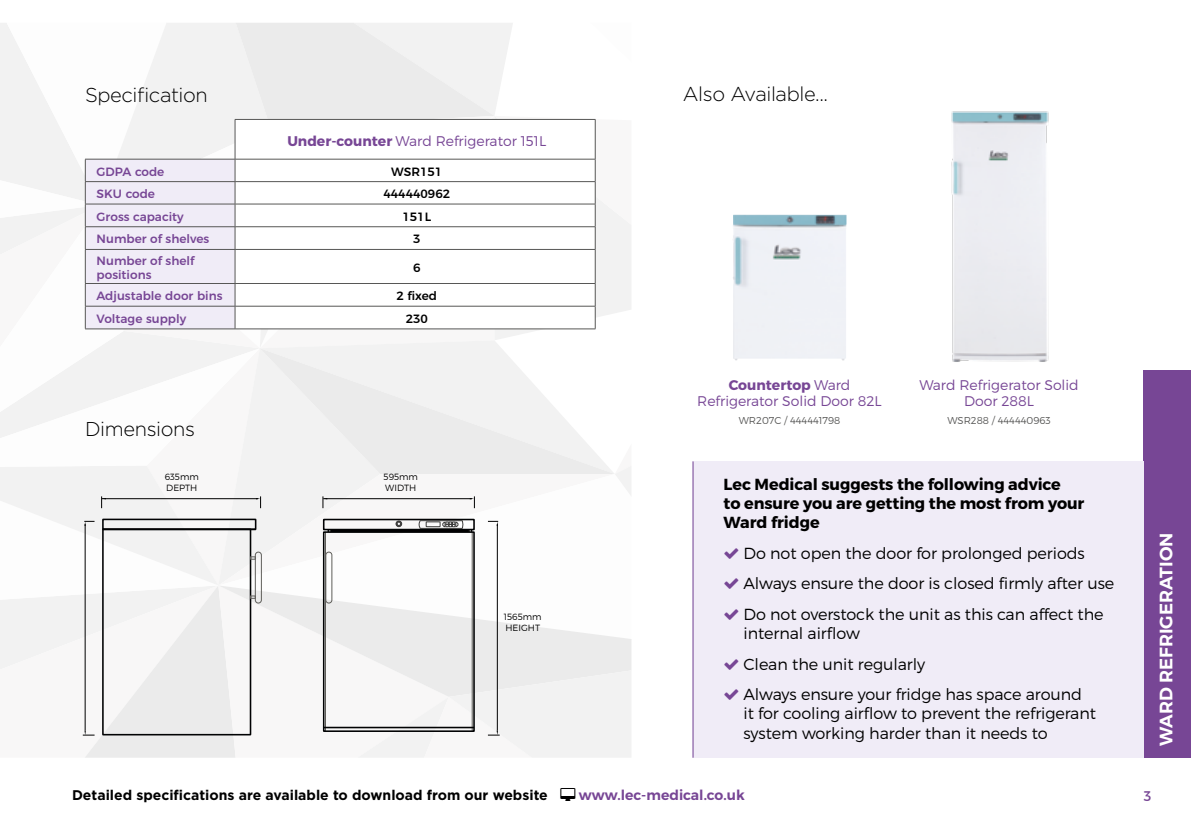
<style>
.page{position:relative;width:1191px;height:840px;background:#fff}
.page>*{position:absolute;margin:0;border:0;box-sizing:border-box;transform-origin:0 0}
.t1{font:300 20px "Gotham";letter-spacing:-.02em;color:#000}
.t2{font:600 18px "Montserrat";color:#fff}
.t3{font:300 16px/30.6px "Montserrat";letter-spacing:-.005em;color:#000}
.t4{font:700 16px/19.2px "Montserrat";letter-spacing:-.005em;color:#000}
.t5{font:300 14px/16.8px "Montserrat";color:#774695;text-align:center}
.t6{font:700 14px "Gotham";color:#000}
.t7{font:600 14px "Montserrat";color:#774695}
.t8{font:14px "Montserrat";color:#774695}
.t9{font:500 12px/14.4px "Montserrat";color:#774695}
.t10{font:500 12px "Montserrat";color:#000}
.t11{font:300 10px "Montserrat";color:#575756}
.t12{font:300 9px/10.8px "Montserrat";color:#000}
.s1{font-weight:700}
</style>
<div class="page">
<div style="left:1143px;top:370px;width:48px;height:387px;background:#774695"></div>
<img style="left:733px;top:214px;width:113px;height:146px">
<img style="left:951px;top:111px;width:98px;height:251px">
<svg style="left:0;top:23px;width:631px;height:734px"></svg>
<hr style="left:85px;top:328px;width:150px;height:1px;background:#575756">
<hr style="left:235px;top:328px;width:360px;height:1px;background:#575756">
<hr style="left:235px;top:120px;width:1px;height:39px;background:#575756">
<hr style="left:85px;top:159px;width:150px;height:1px;background:#575756">
<hr style="left:235px;top:159px;width:360px;height:1px;background:#575756">
<div style="left:692px;top:461px;width:451px;height:296px;background:#f0ecf7"></div>
<hr style="left:692px;top:461px;width:1px;height:296px;background:#774695">
<p class="t1" style="left:85px;top:82px;width:124px">Specification</p>
<p class="t5" style="left:287px;top:132px;width:260px"><span class="s1">Under-counter</span> Ward Refrigerator 151L</p>
<p class="t9" style="left:97px;top:163px;width:69px">GDPA code</p>
<p class="t10" style="left:391px;top:162px;width:52px">WSR151</p>
<p class="t9" style="left:97px;top:185px;width:60px">SKU code</p>
<p class="t10" style="left:383px;top:184px;width:68px">444440962</p>
<p class="t9" style="left:97px;top:208px;width:89px">Gross capacity</p>
<p class="t10" style="left:402px;top:206px;width:30px">151L</p>
<p class="t9" style="left:97px;top:231px;width:114px">Number of shelves</p>
<p class="t10" style="left:413px;top:229px;width:9px">3</p>
<p class="t9" style="left:97px;top:252px;width:99px">Number of shelf positions</p>
<p class="t10" style="left:413px;top:257px;width:9px">6</p>
<p class="t9" style="left:97px;top:287px;width:127px">Adjustable door bins</p>
<p class="t10" style="left:396px;top:286px;width:42px">2 fixed</p>
<p class="t9" style="left:97px;top:310px;width:91px">Voltage supply</p>
<p class="t10" style="left:406px;top:309px;width:24px">230</p>
<p class="t1" style="left:683px;top:81px;width:147px">Also Available...</p>
<p class="t1" style="left:85px;top:416px;width:111px">Dimensions</p>
<p class="t12" style="left:165px;top:471px;width:36px">635mm<br>DEPTH</p>
<p class="t12" style="left:383px;top:471px;width:36px">595mm<br>WIDTH</p>
<p class="t12" style="left:504px;top:610px;width:39px">1565mm<br>HEIGHT</p>
<p class="t5" style="left:697px;top:376px;width:186px"><span class="s1">Countertop</span> Ward<br>Refrigerator Solid Door 82L</p>
<p class="t11" style="left:739px;top:414px;width:103px">WR207C / 444441798</p>
<p class="t5" style="left:919px;top:376px;width:161px">Ward Refrigerator Solid<br>Door 288L</p>
<p class="t11" style="left:947px;top:414px;width:105px">WSR288 / 444440963</p>
<p class="t4" style="left:723px;top:474px;width:362px">Lec Medical suggests the following advice<br>to ensure you are getting the most from your<br>Ward fridge</p>
<p class="t3" style="left:743px;top:537px;width:372px">Do not open the door for prolonged periods<br>Always ensure the door is closed firmly after use<br>Do not overstock the unit as this can affect the</p>
<p class="t3" style="left:743px;top:617px;width:340px">internal airflow<br>Clean the unit regularly<br>Always ensure your fridge has space around</p>
<p class="t3" style="left:743px;top:703px;width:354px;line-height:19.2px">it for cooling airflow to prevent the refrigerant system working harder than it needs to</p>
<p class="t2" style="left:1154px;top:746px;width:215px;rotate:-90deg">WARD REFRIGERATION</p>
<p class="t6" style="left:72px;top:785px;width:477px">Detailed specifications are available to download from our website</p>
<p class="t7" style="left:579px;top:785px;width:167px">www.lec-medical.co.uk</p>
<p class="t8" style="left:1143px;top:786px;width:9px">3</p>
</div>
